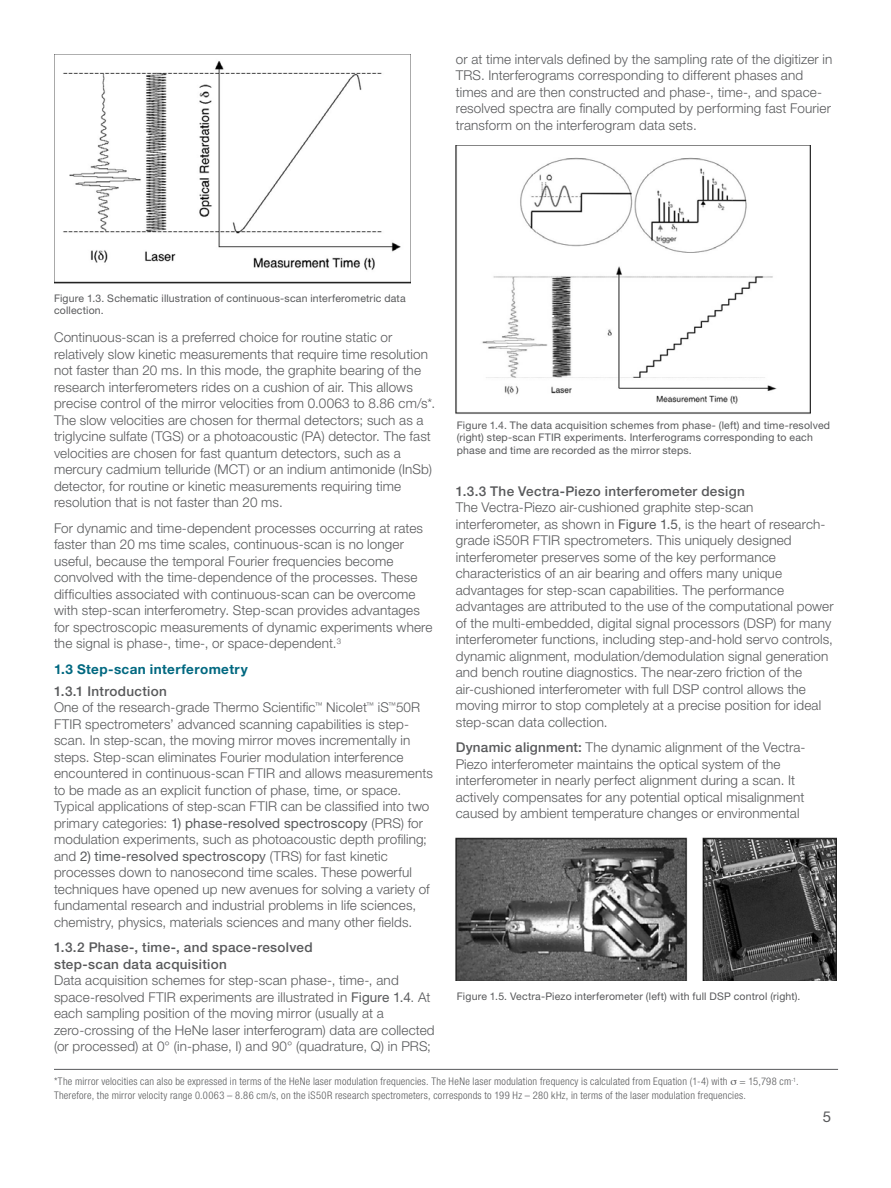
<style>
.page{position:relative;width:891px;height:1188px;background:#fff}
.page>*{position:absolute;margin:0;border:0;box-sizing:border-box;transform-origin:0 0}
.t1{font:15px "Helvetica Neue LT Pro";color:#58595b}
.t2{font:300 13.5px/16.5px "Helvetica Neue LT Pro";letter-spacing:.01em;color:#58595b}
.t3{font:500 13.5px/16.5px "Helvetica Neue LT Pro";letter-spacing:.025em;color:#58595b}
.t4{font:700 13.5px "Helvetica Neue LT Pro";letter-spacing:.03em;color:#006880}
.t5{font:10.5px/12.6px "Helvetica Neue LT Pro";letter-spacing:.015em;color:#58595b}
.t6{font:300 condensed 10.5px/13.5px "Helvetica Neue LT Pro";letter-spacing:.025em;color:#58595b}
.s1{font-weight:500}
.s2{font-weight:400}
</style>
<div class="page">
<img style="left:54px;top:54px;width:357px;height:230px">
<hr style="left:54px;top:1069px;width:784px;height:1px;background:#58595b">
<img style="left:456px;top:146px;width:354px;height:268px">
<img style="left:456px;top:837px;width:381px;height:143px">
<p class="t2" style="left:456px;top:50px;width:378px">or at time intervals defined by the sampling rate of the digitizer in TRS. Interferograms corresponding to different phases and times and are then constructed and phase-, time-, and space&shy;resolved spectra are finally computed by performing fast Fourier transform on the interferogram data sets.</p>
<p class="t5" style="left:54px;top:291px;width:353px">Figure 1.3. Schematic illustration of continuous-scan interferometric data collection.</p>
<p class="t2" style="left:54px;top:329px;width:383px">Continuous-scan is a preferred choice for routine static or relatively slow kinetic measurements that require time resolution not faster than 20 ms. In this mode, the graphite bearing of the research interferometers rides on a cushion of air. This allows precise control of the mirror velocities from 0.0063 to 8.86 cm/s*.<br>The slow velocities are chosen for thermal detectors; such as a triglycine sulfate (TGS) or a photoacoustic (PA) detector. The fast velocities are chosen for fast quantum detectors, such as a mercury cadmium telluride (MCT) or an indium antimonide (InSb) detector, for routine or kinetic measurements requiring time resolution that is not faster than 20 ms.</p>
<p class="t2" style="left:54px;top:519px;width:380px">For dynamic and time-dependent processes occurring at rates faster than 20 ms time scales, continuous-scan is no longer useful, because the temporal Fourier frequencies become convolved with the time-dependence of the processes. These difficulties associated with continuous-scan can be overcome with step-scan interferometry. Step-scan provides advantages for spectroscopic measurements of dynamic experiments where the signal is phase-, time-, or space-dependent.<sup>3</sup></p>
<p class="t4" style="left:54px;top:661px;width:195px">1.3 Step-scan interferometry</p>
<p class="t2" style="left:54px;top:682px;width:380px"><span class="s1">1.3.1 Introduction<br></span>One of the research-grade Thermo Scientific<sup>™</sup> Nicolet<sup>™</sup> iS<sup>™</sup>50R FTIR spectrometers’ advanced scanning capabilities is step&shy;scan. In step-scan, the moving mirror moves incrementally in steps. Step-scan eliminates Fourier modulation interference encountered in continuous-scan FTIR and allows measurements to be made as an explicit function of phase, time, or space.<br>Typical applications of step-scan FTIR can be classified into two primary categories: <span class="s2">1) phase-resolved spectroscopy</span> (PRS) for modulation experiments, such as photoacoustic depth profiling; and <span class="s2">2) time-resolved spectroscopy</span> (TRS) for fast kinetic processes down to nanosecond time scales. These powerful techniques have opened up new avenues for solving a variety of fundamental research and industrial problems in life sciences, chemistry, physics, materials sciences and many other fields.</p>
<p class="t3" style="left:54px;top:939px;width:260px">1.3.2 Phase-, time-, and space-resolved step-scan data acquisition</p>
<p class="t2" style="left:54px;top:972px;width:382px">Data acquisition schemes for step-scan phase-, time-, and space-resolved FTIR experiments are illustrated in <span class="s2">Figure 1.4</span>. At each sampling position of the moving mirror (usually at a zero-crossing of the HeNe laser interferogram) data are collected (or processed) at 0° (in-phase, I) and 90° (quadrature, Q) in PRS;</p>
<p class="t6" style="left:54px;top:1075px;width:746px">*The mirror velocities can also be expressed in terms of the HeNe laser modulation frequencies. The HeNe laser modulation frequency is calculated from Equation (1-4) with = 15,798 cm<sup>-1</sup>.<br>Therefore, the mirror velocity range 0.0063 – 8.86 cm/s, on the iS50R research spectrometers, corresponds to 199 Hz – 280 kHz, in terms of the laser modulation frequencies.</p>
<p class="t5" style="left:457px;top:418px;width:375px">Figure 1.4. The data acquisition schemes from phase- (left) and time-resolved (right) step-scan FTIR experiments. Interferograms corresponding to each phase and time are recorded as the mirror steps.</p>
<p class="t3" style="left:456px;top:482px;width:291px">1.3.3 The Vectra-Piezo interferometer design</p>
<p class="t2" style="left:456px;top:499px;width:379px">The Vectra-Piezo air-cushioned graphite step-scan interferometer, as shown in <span class="s2">Figure 1.5</span>, is the heart of research&shy;grade iS50R FTIR spectrometers. This uniquely designed interferometer preserves some of the key performance characteristics of an air bearing and offers many unique advantages for step-scan capabilities. The performance advantages are attributed to the use of the computational power of the multi-embedded, digital signal processors (DSP) for many interferometer functions, including step-and-hold servo controls, dynamic alignment, modulation/demodulation signal generation and bench routine diagnostics. The near-zero friction of the air-cushioned interferometer with full DSP control allows the moving mirror to stop completely at a precise position for ideal step-scan data collection.</p>
<p class="t2" style="left:456px;top:739px;width:351px"><span class="s1">Dynamic alignment:</span> The dynamic alignment of the Vectra-Piezo interferometer maintains the optical system of the interferometer in nearly perfect alignment during a scan. It actively compensates for any potential optical misalignment caused by ambient temperature changes or environmental</p>
<p class="t5" style="left:457px;top:990px;width:345px">Figure 1.5. Vectra-Piezo interferometer (left) with full DSP control (right).</p>
<p class="t1" style="left:823px;top:1107px;width:10px">5</p>
</div>
